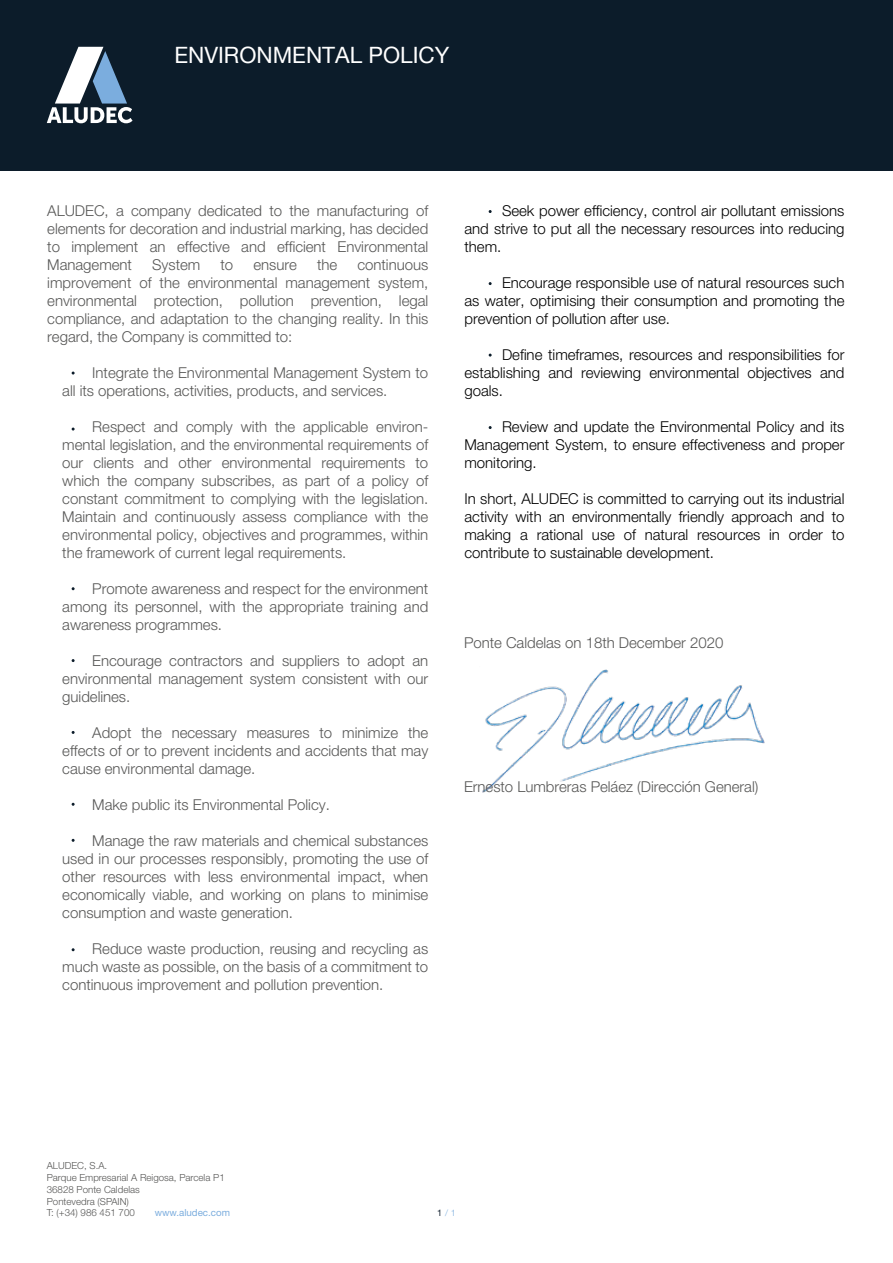
<style>
.page{position:relative;width:893px;height:1263px;background:#fff}
.page>*{position:absolute;margin:0;border:0;box-sizing:border-box;transform-origin:0 0}
.t1{font:22.5px "Helvetica Neue";color:#fff}
.t2{font:300 15px/18px "Helvetica Neue LT Std";color:#575756;text-align:justify}
.t3{font:300 15px/18px "Helvetica Neue LT Std";color:#000;text-align:justify}
.t4{font:300 9.75px/11.7px "Helvetica Neue LT Std";color:#575756}
.t5{font:9.75px "Helvetica Neue LT Std";color:#7badde}
.t6{font:300 9px "Helvetica Neue LT Std";color:#7badde}
.s1{font-weight:400;color:#0c1c2a}
</style>
<div class="page">
<img style="left:482px;top:669px;width:283px;height:124px">
<div style="left:0;top:0;width:893px;height:170px;background:#0c1c2a"></div>
<svg style="left:47px;top:47px;width:86px;height:76px"></svg>
<h1 class="t1" style="left:174px;top:39px;width:277px">ENVIRONMENTAL POLICY</h1>
<p class="t2" style="left:47px;top:201px;width:383px">ALUDEC, a company dedicated to the manufacturing of elements for decoration and industrial marking, has decided to implement an effective and efficient Environmental Management</p>
<p class="t2" style="left:152px;top:255px;width:50px">System</p>
<p class="t2" style="left:221px;top:255px;width:14px">to</p>
<p class="t2" style="left:253px;top:255px;width:45px">ensure</p>
<p class="t2" style="left:317px;top:255px;width:22px">the</p>
<p class="t2" style="left:47px;top:255px;width:383px;text-indent:310px">continuous improvement of the environmental management system, environmental protection, pollution prevention, legal compliance, and adaptation to the changing reality. In this regard, the Company is committed to:</p>
<p class="t2" style="left:62px;top:363px;width:367px;text-indent:30px">Integrate the Environmental Management System to all its operations, activities, products, and services.</p>
<p class="t2" style="left:62px;top:417px;width:367px;text-indent:30px">Respect and comply with the applicable environ&shy;mental legislation, and the environmental requirements of our clients and other environmental requirements to which the company subscribes, as part of a policy of constant commitment to complying with the legislation.<br>Maintain and continuously assess compliance with the environmental policy, objectives and programmes, within the framework of current legal requirements.</p>
<p class="t2" style="left:62px;top:579px;width:368px;text-indent:30px">Promote awareness and respect for the environment among its personnel, with the appropriate training and awareness programmes.</p>
<p class="t2" style="left:62px;top:651px;width:368px;text-indent:30px">Encourage contractors and suppliers to adopt an environmental management system consistent with our guidelines.</p>
<p class="t2" style="left:62px;top:723px;width:368px;text-indent:30px">Adopt the necessary measures to minimize the effects of or to prevent incidents and accidents that may cause environmental damage.</p>
<p class="t2" style="left:92px;top:795px;width:239px">Make public its Environmental Policy.</p>
<p class="t2" style="left:62px;top:831px;width:367px;text-indent:30px">Manage the raw materials and chemical substances used in our processes responsibly, promoting the use of other resources with less environmental impact, when economically viable, and working on plans to minimise consumption and waste generation.</p>
<p class="t2" style="left:62px;top:939px;width:367px;text-indent:30px">Reduce waste production, reusing and recycling as much waste as possible, on the basis of a commitment to continuous improvement and pollution prevention.</p>
<p class="t3" style="left:464px;top:201px;width:381px;text-indent:38px">Seek power efficiency, control air pollutant emissions and strive to put all the necessary resources into reducing them.</p>
<p class="t3" style="left:464px;top:273px;width:381px;text-indent:38px">Encourage responsible use of natural resources such as water, optimising their consumption and promoting the prevention of pollution after use.</p>
<p class="t3" style="left:464px;top:345px;width:381px;text-indent:38px">Define timeframes, resources and responsibilities for establishing and reviewing environmental objectives and goals.</p>
<p class="t3" style="left:464px;top:417px;width:381px;text-indent:38px">Review and update the Environmental Policy and its Management System, to ensure effectiveness and proper monitoring.</p>
<p class="t3" style="left:464px;top:489px;width:381px">In short, ALUDEC is committed to carrying out its industrial activity with an environmentally friendly approach and to making a rational use of natural resources in order to contribute to sustainable development.</p>
<p class="t2" style="left:464px;top:633px;width:261px">Ponte Caldelas on 18th December 2020</p>
<p class="t2" style="left:464px;top:777px;width:296px">Ernesto Lumbreras Peláez (Dirección General)</p>
<p class="t4" style="left:47px;top:1160px;width:179px">ALUDEC, S.A.<br>Parque Empresarial A Reigosa, Parcela P1<br>36828 Ponte Caldelas<br>Pontevedra (SPAIN)<br>T: (+34) 986 451 700</p>
<p class="t5" style="left:155px;top:1207px;width:77px">www.aludec.com</p>
<p class="t6" style="left:437px;top:1207px;width:20px"><span class="s1">1</span>/1</p>
</div>
